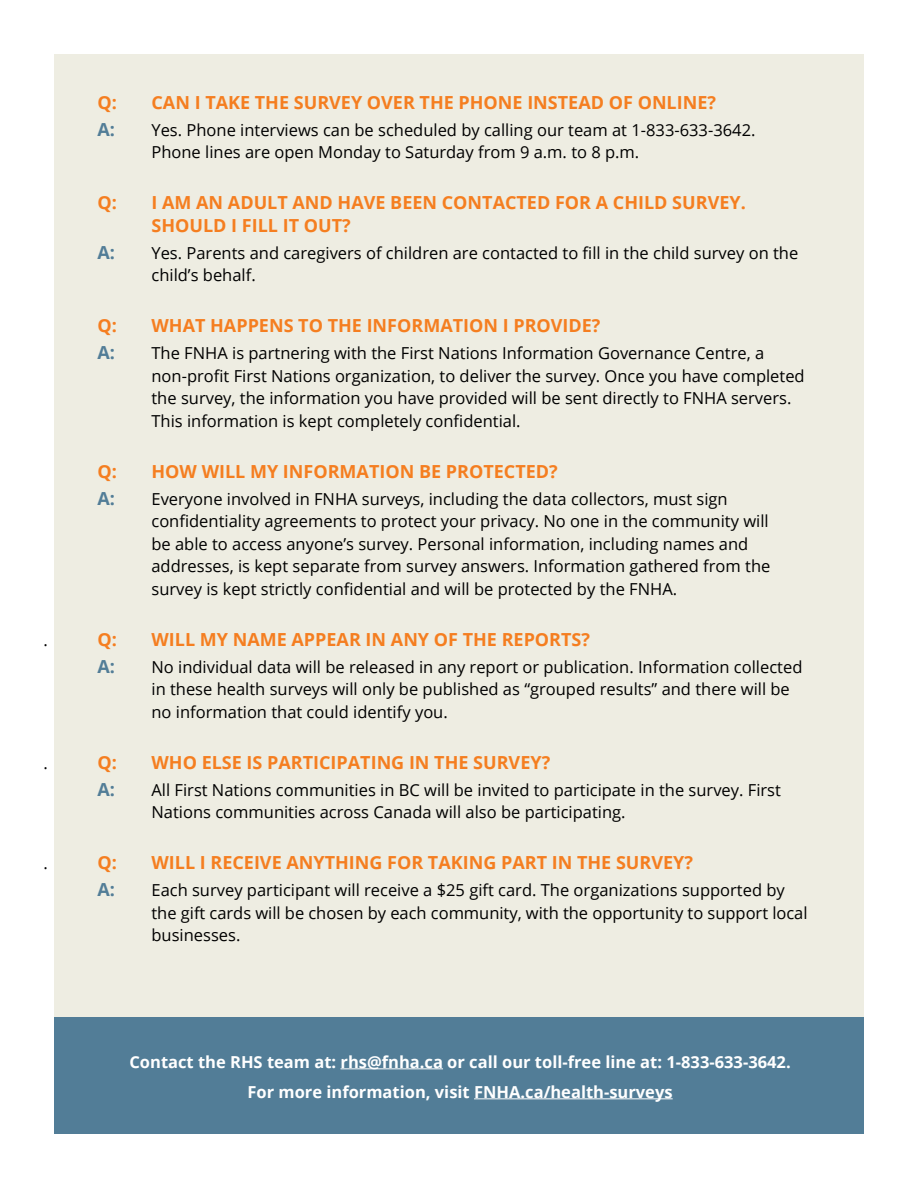
<style>
.page{position:relative;width:918px;height:1188px;background:#fff}
.page>*{position:absolute;margin:0;border:0;box-sizing:border-box;transform-origin:0 0}
.t1{font:700 18px/22.5px "Open Sans";color:#f57e20}
.t2{font:700 18px "Open Sans";color:#527d97}
.t3{font:16.5px/22.5px "Open Sans";color:#000}
.t4{font:700 16.5px/30px "Open Sans";color:#fff;text-align:center}
</style>
<div class="page">
<div style="left:54px;top:54px;width:810px;height:1080px;background:#eeede2"></div>
<div style="left:54px;top:1017px;width:810px;height:117px;background:#527d97"></div>
<hr style="left:341px;top:1068px;width:102px;height:1px;background:#fff">
<hr style="left:474px;top:1098px;width:199px;height:1px;background:#fff">
<p class="t1" style="left:98px;top:91px;width:21px">Q:</p>
<p class="t1" style="left:152px;top:91px;width:566px">CAN I TAKE THE SURVEY OVER THE PHONE INSTEAD OF ONLINE?</p>
<p class="t2" style="left:98px;top:117px;width:19px">A:</p>
<p class="t3" style="left:152px;top:118px;width:606px">Yes. Phone interviews can be scheduled by calling our team at 1-833-633-3642.<br>Phone lines are open Monday to Saturday from 9 a.m. to 8 p.m.</p>
<p class="t1" style="left:98px;top:191px;width:21px">Q:</p>
<p class="t1" style="left:152px;top:191px;width:596px">I AM AN ADULT AND HAVE BEEN CONTACTED FOR A CHILD SURVEY.<br>SHOULD I FILL IT OUT?</p>
<p class="t2" style="left:98px;top:240px;width:19px">A:</p>
<p class="t3" style="left:152px;top:241px;width:648px">Yes. Parents and caregivers of children are contacted to fill in the child survey on the child’s behalf.</p>
<p class="t1" style="left:98px;top:314px;width:21px">Q:</p>
<p class="t1" style="left:152px;top:314px;width:451px">WHAT HAPPENS TO THE INFORMATION I PROVIDE?</p>
<p class="t2" style="left:98px;top:340px;width:19px">A:</p>
<p class="t3" style="left:152px;top:342px;width:655px">The FNHA is partnering with the First Nations Information Governance Centre, a non-profit First Nations organization, to deliver the survey. Once you have completed the survey, the information you have provided will be sent directly to FNHA servers.<br>This information is kept completely confidential.</p>
<p class="t1" style="left:98px;top:460px;width:21px">Q:</p>
<p class="t1" style="left:152px;top:460px;width:408px">HOW WILL MY INFORMATION BE PROTECTED?</p>
<p class="t2" style="left:98px;top:486px;width:19px">A:</p>
<p class="t3" style="left:151px;top:487px;width:620px">Everyone involved in FNHA surveys, including the data collectors, must sign confidentiality agreements to protect your privacy. No one in the community will be able to access anyone’s survey. Personal information, including names and addresses, is kept separate from survey answers. Information gathered from the survey is kept strictly confidential and will be protected by the FNHA.</p>
<p class="t3" style="left:43px;top:628px;width:6px">.</p>
<p class="t1" style="left:98px;top:628px;width:21px">Q:</p>
<p class="t1" style="left:152px;top:628px;width:440px">WILL MY NAME APPEAR IN ANY OF THE REPORTS?</p>
<p class="t2" style="left:98px;top:654px;width:19px">A:</p>
<p class="t3" style="left:152px;top:655px;width:652px">No individual data will be released in any report or publication. Information collected in these health surveys will only be published as “grouped results” and there will be no information that could identify you.</p>
<p class="t3" style="left:44px;top:751px;width:6px">.</p>
<p class="t1" style="left:98px;top:751px;width:21px">Q:</p>
<p class="t1" style="left:152px;top:751px;width:400px">WHO ELSE IS PARTICIPATING IN THE SURVEY?</p>
<p class="t2" style="left:98px;top:777px;width:19px">A:</p>
<p class="t3" style="left:152px;top:778px;width:631px">All First Nations communities in BC will be invited to participate in the survey. First<br>Nations communities across Canada will also be participating.</p>
<p class="t3" style="left:44px;top:852px;width:6px">.</p>
<p class="t1" style="left:98px;top:851px;width:21px">Q:</p>
<p class="t1" style="left:152px;top:851px;width:543px">WILL I RECEIVE ANYTHING FOR TAKING PART IN THE SURVEY?</p>
<p class="t2" style="left:98px;top:877px;width:19px">A:</p>
<p class="t3" style="left:151px;top:879px;width:658px">Each survey participant will receive a $25 gift card. The organizations supported by the gift cards will be chosen by each community, with the opportunity to support local businesses.</p>
<p class="t4" style="left:129px;top:1046px;width:663px">Contact the RHS team at: rhs@fnha.ca or call our toll-free line at: 1-833-633-3642.<br>For more information, visit FNHA.ca/health-surveys</p>
</div>
